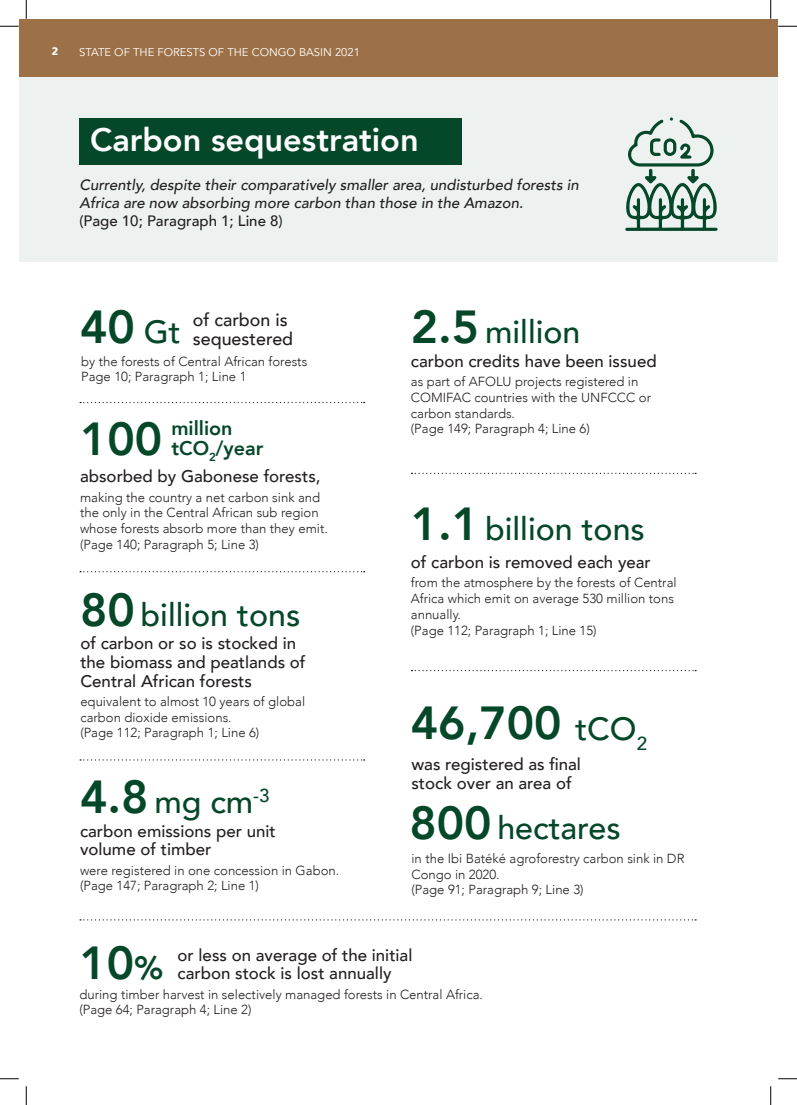
<style>
.page{position:relative;width:797px;height:1105px;background:#fff}
.page>*{position:absolute;margin:0;border:0;box-sizing:border-box;transform-origin:0 0}
.Body_Copy{font:800 46.25px "Avenir";color:#054729}
.Heading_1_b{font:800 32.5px "Avenir";color:#fff}
.Body_Copy-2{font:500 32.12px "Avenir";color:#054729}
.Body_Copy-3{font:800 19.75px/19.6px "Avenir";color:#054729}
.Body_Text{font:500 17.88px "Avenir";color:#231f20}
.Body_Text-2{font:500 16.88px/18.8px "Avenir";color:#231f20}
.Body_Text-3{font:italic 500 15px/18px "Avenir";color:#231f20}
.Body_Text-4{font:300 13.12px/15.8px "Avenir";color:#231f20}
.t1{font:700 12.5px "Baloo 2";color:#fff}
.t2{font:11.25px "Avenir";color:#fff}
.s1{font-style:normal}
.s2{font-weight:500;font-size:32.12px}
.s3{font-weight:800;font-size:46.25px}
.s4{font-size:32.12px}
</style>
<div class="page">
<div style="left:19px;top:63px;width:751px;height:199px;background:#edf2f0"></div>
<div style="left:770px;top:63px;width:7px;height:199px;background:#edf2f0"></div>
<div style="left:19px;top:19px;width:758px;height:58px;background:#9d7147"></div>
<div style="left:79px;top:118px;width:383px;height:47px;background:#054729"></div>
<svg style="left:80px;top:402px;width:284px;height:1px"></svg>
<svg style="left:411px;top:473px;width:285px;height:1px"></svg>
<svg style="left:80px;top:571px;width:284px;height:1px"></svg>
<svg style="left:411px;top:670px;width:285px;height:1px"></svg>
<svg style="left:80px;top:759px;width:284px;height:1px"></svg>
<svg style="left:80px;top:919px;width:616px;height:1px"></svg>
<svg style="left:625px;top:117px;width:92px;height:114px"></svg>
<svg style="left:0;top:25px;width:19px;height:2px"></svg>
<svg style="left:778px;top:25px;width:19px;height:2px"></svg>
<svg style="left:0;top:1078px;width:19px;height:1px"></svg>
<svg style="left:778px;top:1078px;width:19px;height:1px"></svg>
<svg style="left:25px;top:0;width:2px;height:19px"></svg>
<svg style="left:25px;top:1086px;width:2px;height:19px"></svg>
<svg style="left:770px;top:0;width:1px;height:19px"></svg>
<svg style="left:770px;top:1086px;width:1px;height:19px"></svg>
<p class="t1" style="left:52px;top:44px;width:8px">2</p>
<p class="t2" style="left:79px;top:46px;width:282px">STATE OF THE FORESTS OF THE CONGO BASIN 2021</p>
<p class="Heading_1_b" style="left:90px;top:114px;width:330px">Carbon sequestration</p>
<p class="Body_Text-3" style="left:79px;top:176px;width:501px">Currently, despite their comparatively smaller area, undisturbed forests in<br>Africa are now absorbing more carbon than those in the Amazon.<br><span class="s1">(Page 10; Paragraph 1; Line 8)</span></p>
<p class="Body_Copy" style="left:80px;top:291px;width:102px">40 <span class="s2">Gt</span></p>
<p class="Body_Text" style="left:193px;top:304px;width:96px">of carbon is</p>
<p class="Body_Text" style="left:193px;top:323px;width:102px">sequestered</p>
<p class="Body_Text-4" style="left:81px;top:353px;width:227px">by the forests of Central African forests<br>Page 10; Paragraph 1; Line 1</p>
<p class="Body_Copy-3" style="left:171px;top:418px;width:94px">million tCO<sub>2</sub>/year</p>
<p class="Body_Copy" style="left:80px;top:403px;width:84px">100</p>
<p class="Body_Text-2" style="left:80px;top:466px;width:242px">absorbed by Gabonese forests,</p>
<p class="Body_Text-4" style="left:80px;top:489px;width:249px">making the country a net carbon sink and the only in the Central African sub region whose forests absorb more than they emit. (Page 140; Paragraph 5; Line 3)</p>
<p class="Body_Copy-2" style="left:80px;top:587px;width:222px"><span class="s3">80</span> billion tons</p>
<p class="Body_Text-2" style="left:80px;top:633px;width:227px">of carbon or so is stocked in the biomass and peatlands of<br>Central African forests</p>
<p class="Body_Text-4" style="left:80px;top:693px;width:226px">equivalent to almost 10 years of global carbon dioxide emissions.<br>(Page 112; Paragraph 1; Line 6)</p>
<p class="Body_Copy-2" style="left:80px;top:773px;width:191px"><span class="s3">4.8</span> mg cm<sup>-3</sup></p>
<p class="Body_Text-2" style="left:80px;top:820px;width:197px">carbon emissions per unit volume of timber</p>
<p class="Body_Text-4" style="left:80px;top:862px;width:261px">were registered in one concession in Gabon. (Page 147; Paragraph 2; Line 1)</p>
<p class="Body_Copy-2" style="left:411px;top:304px;width:171px"><span class="s3">2.5</span> million</p>
<p class="Body_Text-2" style="left:411px;top:351px;width:247px">carbon credits have been issued</p>
<p class="Body_Text-4" style="left:411px;top:374px;width:242px">as part of AFOLU projects registered in<br>COMIFAC countries with the UNFCCC or carbon standards.<br>(Page 149; Paragraph 4; Line 6)</p>
<p class="Body_Copy-2" style="left:411px;top:501px;width:235px"><span class="s3">1.1</span> billion tons</p>
<p class="Body_Text-2" style="left:411px;top:552px;width:241px">of carbon is removed each year</p>
<p class="Body_Text-4" style="left:411px;top:575px;width:267px">from the atmosphere by the forests of Central Africa which emit on average 530 million tons annually.<br>(Page 112; Paragraph 1; Line 15)</p>
<p class="Body_Copy" style="left:411px;top:687px;width:152px">46,700</p>
<p class="Body_Copy-2" style="left:575px;top:701px;width:73px">tCO<sub>2</sub></p>
<p class="Body_Text-2" style="left:411px;top:754px;width:171px">was registered as final stock over an area of</p>
<p class="Body_Copy-2" style="left:409px;top:800px;width:213px"><span class="s3">800</span> hectares</p>
<p class="Body_Text-4" style="left:411px;top:850px;width:274px">in the Ibi Batéké agroforestry carbon sink in DR<br>Congo in 2020.<br>(Page 91; Paragraph 9; Line 3)</p>
<p class="Body_Copy" style="left:79px;top:927px;width:85px">10<span class="s4">%</span></p>
<p class="Body_Text-4" style="left:79px;top:986px;width:405px">during timber harvest in selectively managed forests in Central Africa. (Page 64; Paragraph 4; Line 2)</p>
<p class="Body_Text-2" style="left:178px;top:944px;width:236px">or less on average of the initial carbon stock is lost annually</p>
</div>
